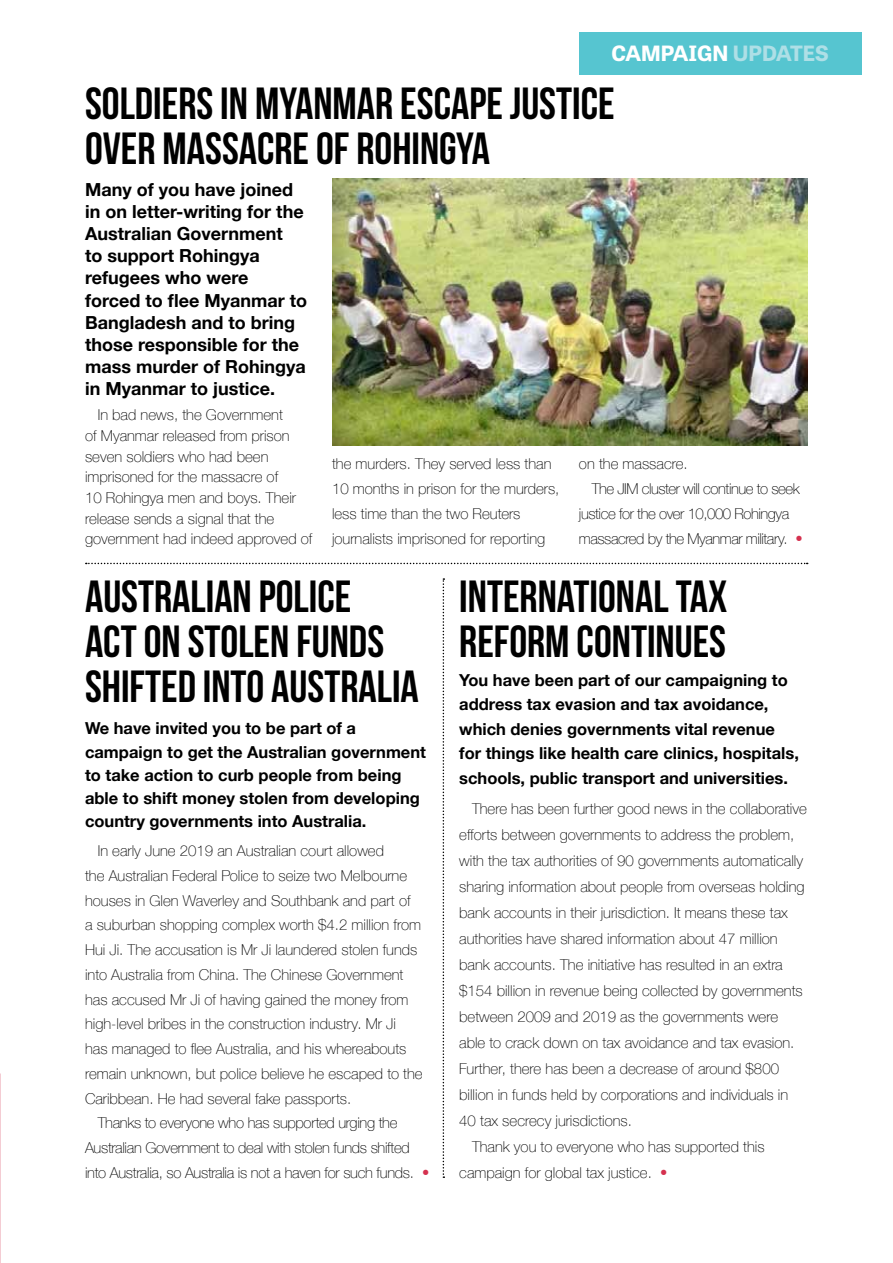
<style>
.page{position:relative;width:893px;height:1263px;background:#fff}
.page>*{position:absolute;margin:0;border:0;box-sizing:border-box;transform-origin:0 0}
.t1{font:45px/45px "Bebas Neue";color:#000}
.t2{font:700 21px "Tablet Gothic Wide";color:#fff}
.t3{font:700 18px/22.2px "Helvetica Neue";color:#000}
.t4{font:700 16.5px/24.5px "Helvetica Neue";color:#000}
.t5{font:100 15px/20.7px "Helvetica Neue";color:#000}
.t6{font:100 15px "Helvetica Neue";letter-spacing:-.02em;color:#000}
.t7{font:100 15px "Helvetica Neue";letter-spacing:-.03em;color:#000}
.s1{color:#aedfe6}
.s2{font-weight:700;font-size:24px;color:#d5314f}
</style>
<div class="page">
<div style="left:579px;top:32px;width:282px;height:42px;background:#56c5d0"></div>
<img style="left:332px;top:178px;width:476px;height:268px">
<svg style="left:86px;top:563px;width:722px;height:1px"></svg>
<svg style="left:443px;top:578px;width:1px;height:600px"></svg>
<h2 class="t2" style="left:611px;top:38px;width:219px">CAMPAIGN <span class="s1">UPDATES</span></h2>
<h1 class="t1" style="left:85px;top:80px;width:531px">SOLDIERS IN MYANMAR ESCAPE JUSTICE<br>OVER MASSACRE OF ROHINGYA</h1>
<p class="t3" style="left:85px;top:179px;width:223px">Many of you have joined in on letter-writing for the<br>Australian Government<br>to support Rohingya refugees who were forced to flee Myanmar to<br>Bangladesh and to bring those responsible for the mass murder of Rohingya in Myanmar to justice.</p>
<p class="t5" style="left:85px;top:404px;width:229px;text-indent:13px">In bad news, the Government<br>of Myanmar released from prison seven soldiers who had been imprisoned for the massacre of<br>10 Rohingya men and boys. Their release sends a signal that the government had indeed approved of</p>
<p class="t5" style="left:332px;top:450px;width:229px;line-height:25.2px">the murders. They served less than 10 months in prison for the murders, less time than the two Reuters journalists imprisoned for reporting</p>
<p class="t5" style="left:579px;top:452px;width:110px">on the massacre.</p>
<p class="t7" style="left:592px;top:477px;width:209px">The JIM cluster will continue to seek</p>
<p class="t7" style="left:579px;top:502px;width:212px">justice for the over 10,000 Rohingya</p>
<p class="t7" style="left:579px;top:528px;width:226px">massacred by the Myanmar military. <span class="s2">•</span></p>
<h1 class="t1" style="left:85px;top:573px;width:335px">AUSTRALIAN POLICE<br>ACT ON STOLEN FUNDS<br>SHIFTED INTO AUSTRALIA</h1>
<h1 class="t1" style="left:459px;top:573px;width:270px">INTERNATIONAL TAX<br>REFORM CONTINUES</h1>
<p class="t4" style="left:459px;top:668px;width:341px">You have been part of our campaigning to address tax evasion and tax avoidance, which denies governments vital revenue for things like health care clinics, hospitals, schools, public transport and universities.</p>
<p class="t5" style="left:472px;top:798px;width:336px">There has been further good news in the collaborative</p>
<p class="t5" style="left:459px;top:824px;width:336px">efforts between governments to address the problem,</p>
<p class="t5" style="left:459px;top:850px;width:345px">with the tax authorities of 90 governments automatically</p>
<p class="t5" style="left:459px;top:876px;width:347px">sharing information about people from overseas holding</p>
<p class="t5" style="left:459px;top:902px;width:330px">bank accounts in their jurisdiction. It means these tax</p>
<p class="t5" style="left:459px;top:928px;width:320px">authorities have shared information about 47 million</p>
<p class="t5" style="left:459px;top:954px;width:325px">bank accounts. The initiative has resulted in an extra</p>
<p class="t5" style="left:459px;top:980px;width:345px">$154 billion in revenue being collected by governments</p>
<p class="t5" style="left:459px;top:1006px;width:320px">between 2009 and 2019 as the governments were</p>
<p class="t5" style="left:459px;top:1032px;width:337px">able to crack down on tax avoidance and tax evasion.</p>
<p class="t5" style="left:459px;top:1058px;width:321px">Further, there has been a decrease of around $800</p>
<p class="t5" style="left:459px;top:1084px;width:330px">billion in funds held by corporations and individuals in</p>
<p class="t5" style="left:459px;top:1110px;width:174px">40 tax secrecy jurisdictions.</p>
<p class="t5" style="left:472px;top:1136px;width:294px">Thank you to everyone who has supported this</p>
<p class="t5" style="left:459px;top:1162px;width:210px">campaign for global tax justice. <span class="s2">•</span></p>
<p class="t4" style="left:85px;top:717px;width:342px;line-height:23.2px">We have invited you to be part of a campaign to get the Australian government to take action to curb people from being able to shift money stolen from developing country governments into Australia.</p>
<p class="t5" style="left:98px;top:840px;width:288px">In early June 2019 an Australian court allowed</p>
<p class="t5" style="left:85px;top:865px;width:324px">the Australian Federal Police to seize two Melbourne</p>
<p class="t5" style="left:85px;top:889px;width:327px">houses in Glen Waverley and Southbank and part of</p>
<p class="t5" style="left:85px;top:914px;width:338px">a suburban shopping complex worth $4.2 million from</p>
<p class="t5" style="left:85px;top:939px;width:334px">Hui Ji. The accusation is Mr Ji laundered stolen funds</p>
<p class="t5" style="left:85px;top:964px;width:320px">into Australia from China. The Chinese Government</p>
<p class="t5" style="left:85px;top:988px;width:325px">has accused Mr Ji of having gained the money from</p>
<p class="t5" style="left:85px;top:1013px;width:312px">high-level bribes in the construction industry. Mr Ji</p>
<p class="t5" style="left:85px;top:1038px;width:323px">has managed to flee Australia, and his whereabouts</p>
<p class="t5" style="left:85px;top:1062px;width:339px">remain unknown, but police believe he escaped to the</p>
<p class="t5" style="left:85px;top:1087px;width:268px">Caribbean. He had several fake passports.</p>
<p class="t6" style="left:98px;top:1112px;width:301px">Thanks to everyone who has supported urging the</p>
<p class="t6" style="left:85px;top:1136px;width:326px">Australian Government to deal with stolen funds shifted</p>
<p class="t6" style="left:85px;top:1161px;width:346px">into Australia, so Australia is not a haven for such funds. <span class="s2">•</span></p>
</div>
